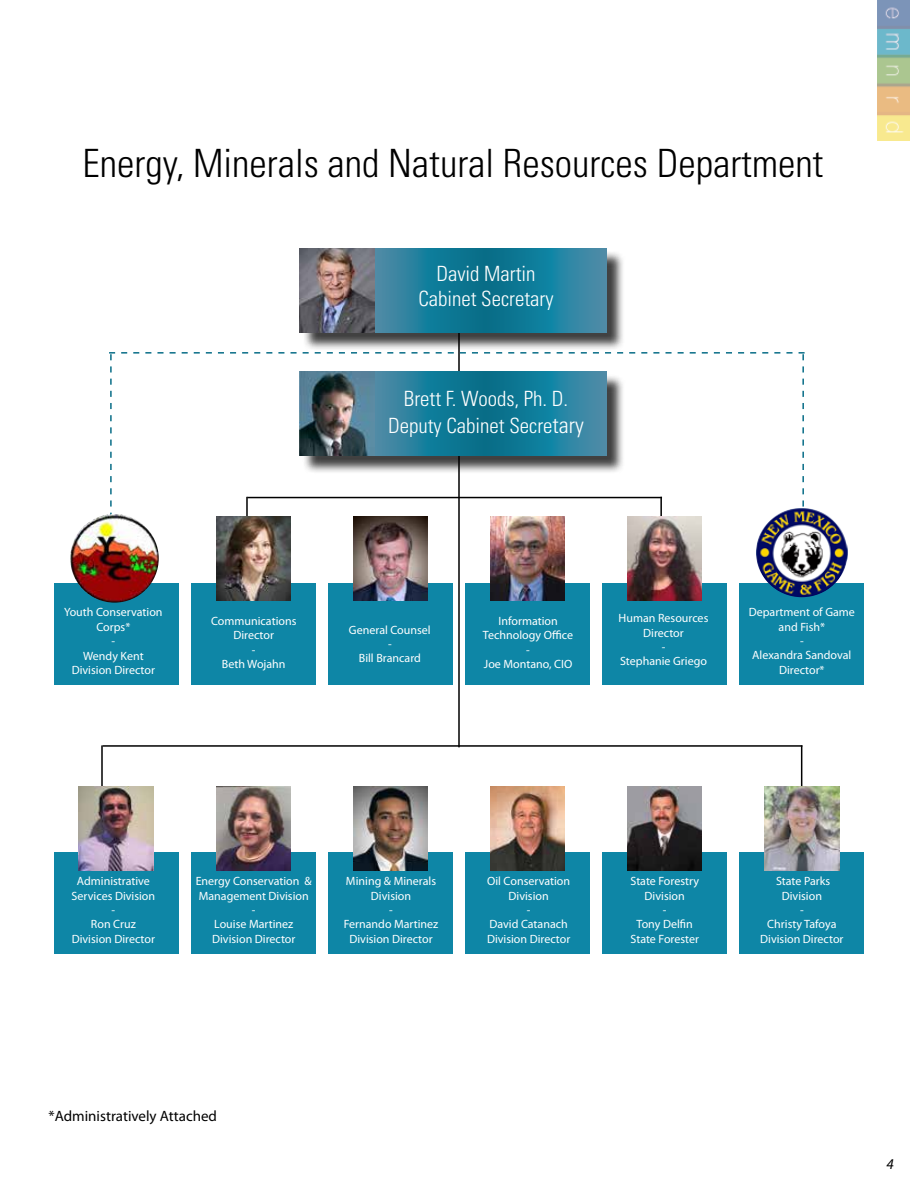
<style>
.page{position:relative;width:918px;height:1188px;background:#fff}
.page>*{position:absolute;margin:0;border:0;box-sizing:border-box;transform-origin:0 0}
.t1{font:300 condensed 39px "Univers LT Std";color:#000}
.t2{font:300 condensed 21px/25.2px "Univers LT Std";color:#fff;text-align:center}
.t3{font:15px "Myriad Pro";color:#000}
.t4{font:italic 15px "Myriad Pro";color:#000}
.t5{font:12px/14.4px "Myriad Pro";color:#fff;text-align:center}
.s1{font-size:22.5px}
</style>
<div class="page">
<img style="left:878px;top:0;width:31px;height:141px">
<hr style="left:458px;top:320px;width:2px;height:427px;background:#000">
<div style="left:302px;top:251px;width:323px;height:101px;background:#000;opacity:.75"></div>
<svg style="left:374px;top:248px;width:232px;height:85px;background:#1f7d99"></svg>
<img style="left:300px;top:248px;width:74px;height:85px">
<hr style="left:801px;top:745px;width:1px;height:62px;background:#000">
<hr style="left:101px;top:745px;width:2px;height:59px;background:#000">
<hr style="left:103px;top:745px;width:699px;height:2px;background:#000">
<div style="left:54px;top:583px;width:124px;height:102px;background:#0e86a6"></div>
<div style="left:191px;top:583px;width:124px;height:102px;background:#0e86a6"></div>
<div style="left:328px;top:583px;width:125px;height:102px;background:#0e86a6"></div>
<div style="left:465px;top:583px;width:125px;height:102px;background:#0e86a6"></div>
<div style="left:603px;top:583px;width:124px;height:102px;background:#0e86a6"></div>
<div style="left:740px;top:583px;width:124px;height:102px;background:#0e86a6"></div>
<div style="left:54px;top:852px;width:124px;height:102px;background:#0e86a6"></div>
<div style="left:191px;top:852px;width:124px;height:102px;background:#0e86a6"></div>
<div style="left:328px;top:852px;width:125px;height:102px;background:#0e86a6"></div>
<div style="left:465px;top:852px;width:125px;height:102px;background:#0e86a6"></div>
<div style="left:603px;top:852px;width:124px;height:102px;background:#0e86a6"></div>
<div style="left:740px;top:852px;width:124px;height:102px;background:#0e86a6"></div>
<img style="left:216px;top:592px;width:75px;height:8px">
<img style="left:353px;top:592px;width:75px;height:8px">
<img style="left:490px;top:592px;width:75px;height:8px">
<img style="left:627px;top:592px;width:75px;height:8px">
<img style="left:79px;top:786px;width:74px;height:84px">
<img style="left:216px;top:786px;width:75px;height:84px">
<img style="left:353px;top:786px;width:75px;height:84px">
<img style="left:490px;top:786px;width:75px;height:84px">
<img style="left:627px;top:786px;width:75px;height:84px">
<img style="left:765px;top:786px;width:74px;height:84px">
<img style="left:109px;top:352px;width:696px;height:240px">
<img style="left:756px;top:508px;width:92px;height:89px">
<img style="left:70px;top:514px;width:89px;height:89px;border-radius:44px">
<h1 class="t1" style="left:83px;top:140px;width:742px">Energy, Minerals and Natural Resources Department</h1>
<h2 class="t2" style="left:418px;top:261px;width:137px">David Martin<br>Cabinet Secretary</h2>
<h2 class="t2" style="left:388px;top:385px;width:197px;line-height:27px">Brett F. Woods, Ph. D.<br>Deputy Cabinet Secre<span class="s1">tary</span></h2>
<p class="t5" style="left:64px;top:605px;width:100px">Youth Conservation<br>Corps*<br>-<br>Wendy Kent<br>Division Director</p>
<p class="t5" style="left:211px;top:614px;width:87px">Communications<br>Director<br>-<br>Beth Wojahn</p>
<p class="t5" style="left:349px;top:622px;width:83px">General Counsel -<br>Bill Brancard</p>
<p class="t5" style="left:483px;top:614px;width:92px">Information<br>Technology Office -<br>Joe Montano, CIO</p>
<p class="t5" style="left:619px;top:611px;width:91px">Human Resources<br>Director<br>-<br>Stephanie Griego</p>
<p class="t5" style="left:749px;top:605px;width:108px">Department of Game and Fish*<br>-<br>Alexandra Sandoval<br>Director*</p>
<p class="t5" style="left:72px;top:874px;width:85px">Administrative<br>Services Division -<br>Ron Cruz<br>Division Director</p>
<p class="t5" style="left:196px;top:874px;width:118px">Energy Conservation &amp;<br>Management Division -<br>Louise Martinez<br>Division Director</p>
<p class="t5" style="left:344px;top:874px;width:96px">Mining &amp; Minerals<br>Division<br>-<br>Fernando Martinez<br>Division Director</p>
<p class="t5" style="left:487px;top:874px;width:85px">Oil Conservation<br>Division<br>-<br>David Catanach<br>Division Director</p>
<p class="t5" style="left:630px;top:874px;width:70px">State Forestry<br>Division<br>-<br>Tony Delfin<br>State Forester</p>
<p class="t5" style="left:760px;top:874px;width:85px">State Parks<br>Division<br>-<br>Christy Tafoya<br>Division Director</p>
<p class="t3" style="left:49px;top:1107px;width:170px">*Administratively Attached</p>
<p class="t4" style="left:886px;top:1155px;width:9px">4</p>
</div>
